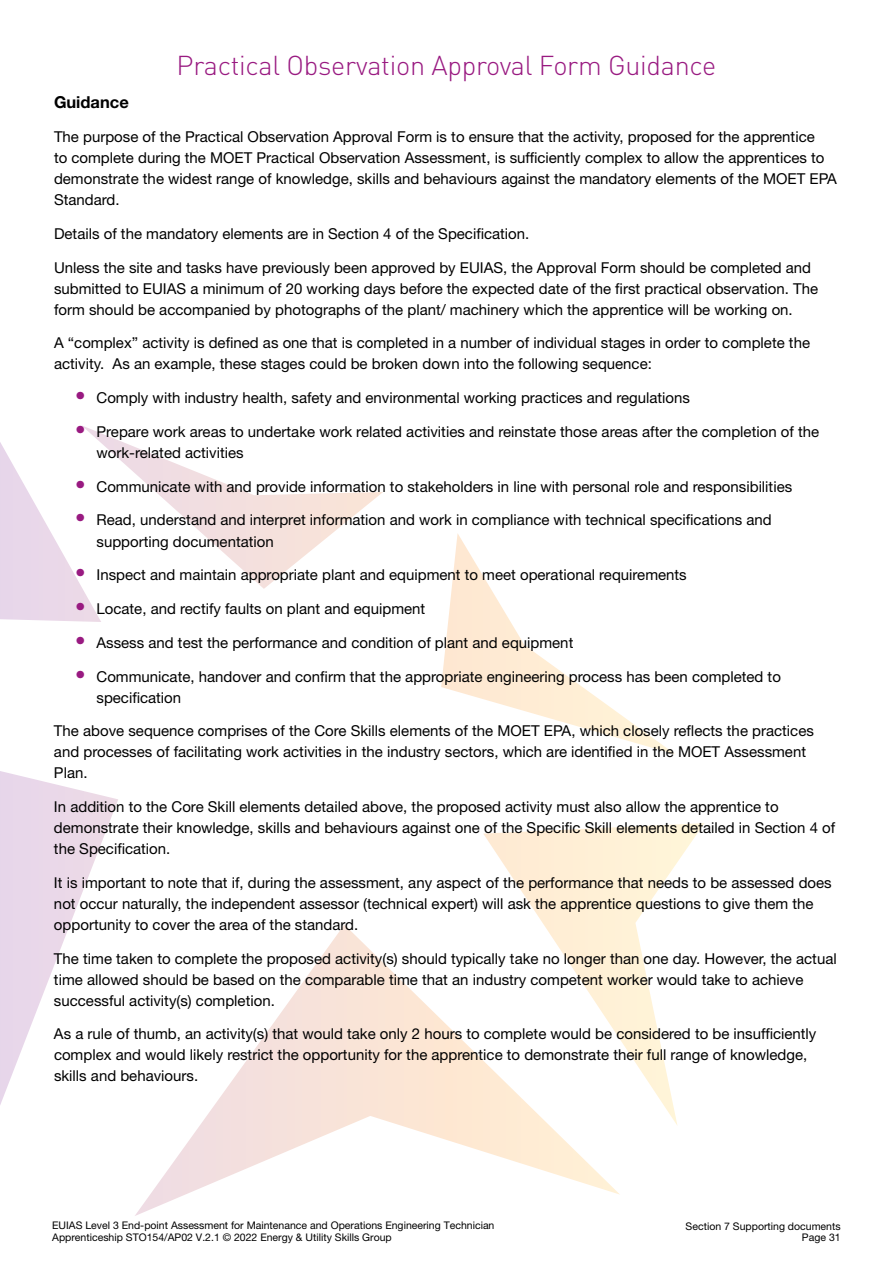
<style>
.page{position:relative;width:893px;height:1263px;background:#fff}
.page>*{position:absolute;margin:0;border:0;box-sizing:border-box;transform-origin:0 0}
.t1{font:300 27px "DINOT";letter-spacing:-.01em;color:#991a81}
.t2{font:700 16.5px "Helvetica Neue LT Std";color:#000}
.t3{font:15px/21px "Helvetica Neue LT Std";color:#000}
.t4{font:10.5px/10.5px "Helvetica Neue LT Std";color:#000;text-align:right}
.s1{font-size:21px;color:#991a81}
</style>
<div class="page">
<svg style="left:0;top:426px;width:704px;height:790px"></svg>
<h1 class="t1" style="left:177px;top:44px;width:541px">Practical Observation Approval Form Guidance</h1>
<p class="t2" style="left:54px;top:92px;width:76px">Guidance</p>
<p class="t3" style="left:54px;top:126px;width:784px">The purpose of the Practical Observation Approval Form is to ensure that the activity, proposed for the apprentice<br>to complete during the MOET Practical Observation Assessment, is sufficiently complex to allow the apprentices to demonstrate the widest range of knowledge, skills and behaviours against the mandatory elements of the MOET EPA Standard.</p>
<p class="t3" style="left:54px;top:223px;width:477px">Details of the mandatory elements are in Section 4 of the Specification.</p>
<p class="t3" style="left:54px;top:257px;width:766px">Unless the site and tasks have previously been approved by EUIAS, the Approval Form should be completed and submitted to EUIAS a minimum of 20 working days before the expected date of the first practical observation. The form should be accompanied by photographs of the plant/ machinery which the apprentice will be working on.</p>
<p class="t3" style="left:54px;top:332px;width:758px">A “complex” activity is defined as one that is completed in a number of individual stages in order to complete the activity. As an example, these stages could be broken down into the following sequence:</p>
<p class="t3" style="left:75px;top:387px;width:616px"><span class="s1">•</span> Comply with industry health, safety and environmental working practices and regulations</p>
<p class="t3" style="left:97px;top:421px;width:724px;text-indent:-21px"><span class="s1">•</span> Prepare work areas to undertake work related activities and reinstate those areas after the completion of the work-related activities</p>
<p class="t3" style="left:75px;top:476px;width:718px"><span class="s1">•</span> Communicate with and provide information to stakeholders in line with personal role and responsibilities</p>
<p class="t3" style="left:97px;top:509px;width:677px;text-indent:-21px"><span class="s1">•</span> Read, understand and interpret information and work in compliance with technical specifications and supporting documentation</p>
<p class="t3" style="left:75px;top:564px;width:613px"><span class="s1">•</span> Inspect and maintain appropriate plant and equipment to meet operational requirements</p>
<p class="t3" style="left:75px;top:598px;width:351px"><span class="s1">•</span> Locate, and rectify faults on plant and equipment</p>
<p class="t3" style="left:75px;top:632px;width:500px"><span class="s1">•</span> Assess and test the performance and condition of plant and equipment</p>
<p class="t3" style="left:97px;top:665px;width:686px;text-indent:-21px"><span class="s1">•</span> Communicate, handover and confirm that the appropriate engineering process has been completed to specification</p>
<p class="t3" style="left:54px;top:720px;width:761px">The above sequence comprises of the Core Skills elements of the MOET EPA, which closely reflects the practices and processes of facilitating work activities in the industry sectors, which are identified in the MOET Assessment<br>Plan.</p>
<p class="t3" style="left:54px;top:796px;width:783px">In addition to the Core Skill elements detailed above, the proposed activity must also allow the apprentice to demonstrate their knowledge, skills and behaviours against one of the Specific Skill elements detailed in Section 4 of the Specification.</p>
<p class="t3" style="left:54px;top:872px;width:779px">It is important to note that if, during the assessment, any aspect of the performance that needs to be assessed does not occur naturally, the independent assessor (technical expert) will ask the apprentice questions to give them the opportunity to cover the area of the standard.</p>
<p class="t3" style="left:54px;top:947px;width:784px">The time taken to complete the proposed activity(s) should typically take no longer than one day. However, the actual time allowed should be based on the comparable time that an industry competent worker would take to achieve successful activity(s) completion.</p>
<p class="t3" style="left:54px;top:1023px;width:764px">As a rule of thumb, an activity(s) that would take only 2 hours to complete would be considered to be insufficiently complex and would likely restrict the opportunity for the apprentice to demonstrate their full range of knowledge, skills and behaviours.</p>
<p class="t4" style="left:52px;top:1220px;width:444px;line-height:11.2px;text-align:left">EUIAS Level 3 End-point Assessment for Maintenance and Operations Engineering Technician<br>Apprenticeship STO154/AP02 V.2.1 © 2022 Energy &amp; Utility Skills Group</p>
<p class="t4" style="left:686px;top:1221px;width:157px">Section 7 Supporting documents<br>Page 31</p>
</div>
